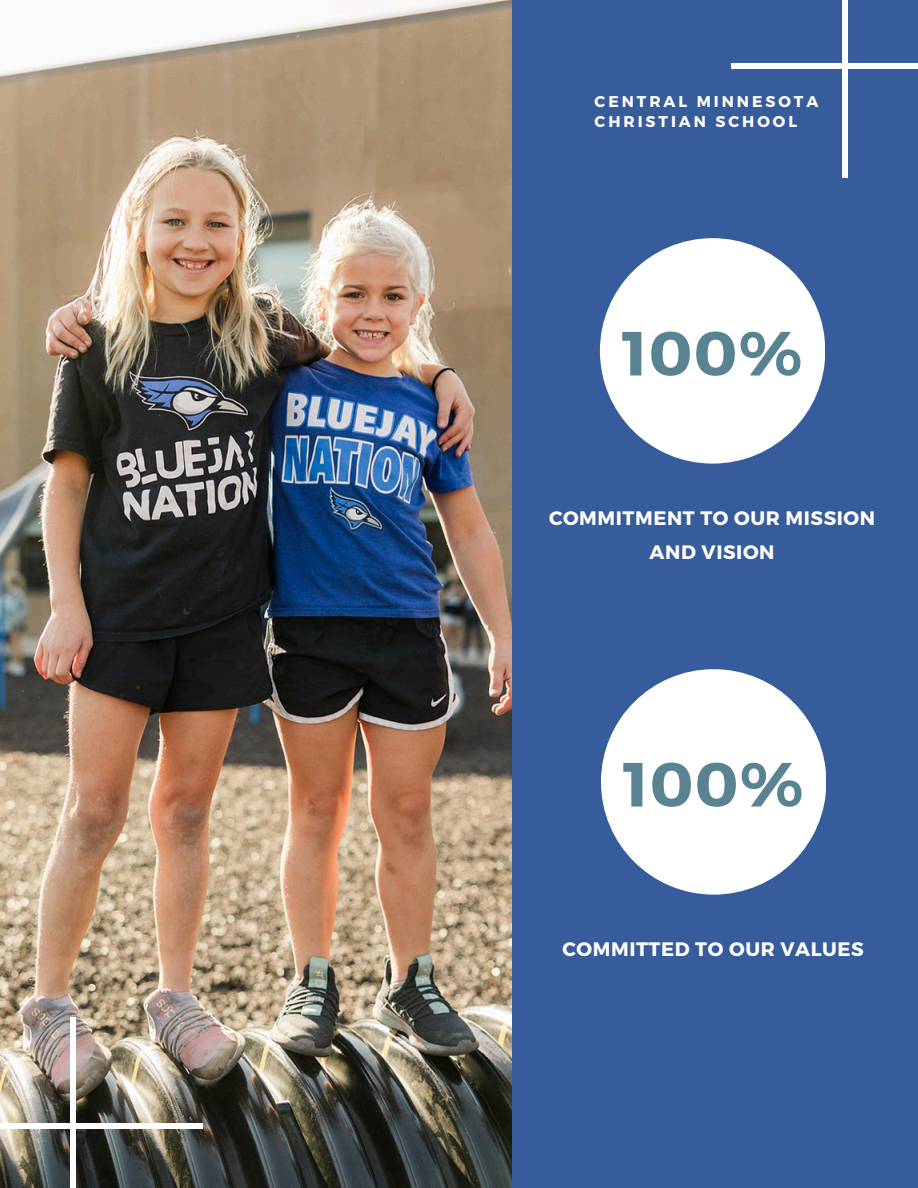
<style>
.page{position:relative;width:918px;height:1188px;background:#375c9b}
.page>*{position:absolute;margin:0;border:0;box-sizing:border-box;transform-origin:0 0}
.t1{font:700 62.25px "Montserrat";letter-spacing:.02em;color:#598392}
.t2{font:700 19.5px/33.9px "Montserrat";letter-spacing:.03em;color:#fff;text-align:center}
.t3{font:700 15.6px "Montserrat";letter-spacing:.19em;color:#fff}
</style>
<div class="page">
<img style="left:0;top:0;width:512px;height:1188px">
<div style="left:600px;top:238px;width:225px;height:225px;background:#fff;border-radius:50%"></div>
<div style="left:601px;top:669px;width:225px;height:225px;background:#fff;border-radius:50%"></div>
<div style="left:843px;top:0;width:5px;height:178px;background:#fff"></div>
<div style="left:731px;top:64px;width:187px;height:5px;background:#fff"></div>
<div style="left:70px;top:1017px;width:6px;height:171px;background:#fff"></div>
<div style="left:0;top:1123px;width:203px;height:5px;background:#fff"></div>
<p class="t3" style="left:595px;top:91px;width:225px">CENTRAL MINNESOTA</p>
<p class="t3" style="left:595px;top:111px;width:204px">CHRISTIAN SCHOOL</p>
<p class="t1" style="left:622px;top:313px;width:182px">100%</p>
<p class="t2" style="left:549px;top:501px;width:328px">COMMITMENT TO OUR MISSION<br>AND VISION</p>
<h2 class="t1" style="left:623px;top:744px;width:182px">100%</h2>
<h1 class="t2" style="left:563px;top:932px;width:303px">COMMITTED TO OUR VALUES</h1>
</div>
